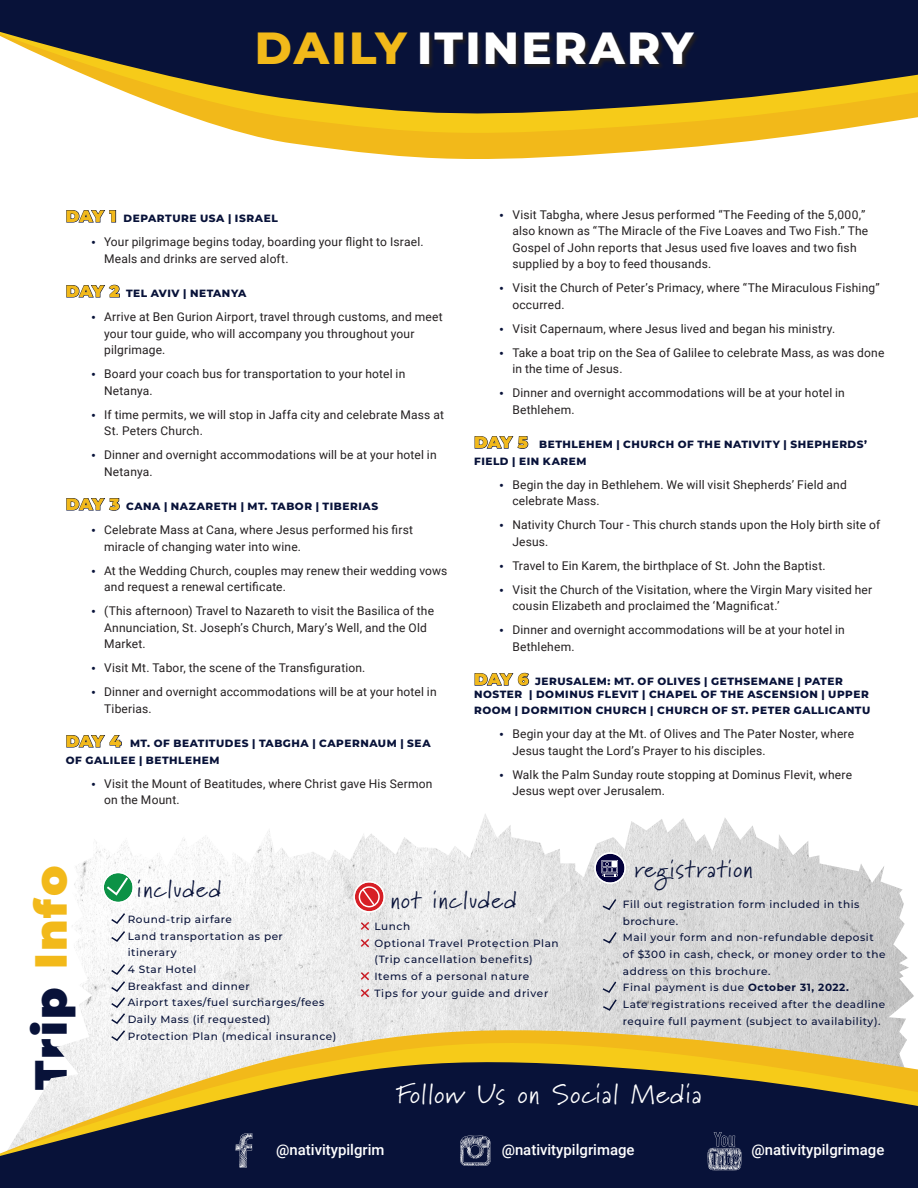
<style>
.page{position:relative;width:918px;height:1188px;background:#fff}
.page>*{position:absolute;margin:0;border:0;box-sizing:border-box;transform-origin:0 0}
.SUBTITLE{font:800 45px "Montserrat";letter-spacing:.05em;color:#fff}
.SUBTITLE-2{font:900 45px "Montserrat";letter-spacing:.05em;color:#081239}
.SUBTITLE-3{font:27px "Marydale";letter-spacing:.035em;color:#fff}
.SUBTITLE-4{font:24px "Marydale";letter-spacing:.05em;color:#081239}
.SUBTITLE-5{font:24px "Marydale";letter-spacing:.03em;color:#081239}
.Body_Style_2{font:500 14.85px "Roboto";color:#fff}
.t1{font:12px/16.5px "Roboto";letter-spacing:.015em;color:#231f20}
.Body_Text{font:500 10.5px/16.6px "Montserrat";letter-spacing:.05em;color:#081239}
.Body_Style_A{font:800 10.5px/16.5px "Montserrat";letter-spacing:.05em;color:#081239}
.s1{color:#f2b91a}
.s2{font-weight:900;font-size:16.5px}
.s3{font-family:"Montserrat";font-weight:800;font-size:10.5px;color:#081239}
.s4{font-weight:700}
</style>
<div class="page">
<img style="left:72px;top:814px;width:842px;height:199px">
<svg style="left:601px;top:897px;width:17px;height:14px"></svg>
<svg style="left:601px;top:930px;width:17px;height:15px"></svg>
<svg style="left:601px;top:980px;width:17px;height:32px"></svg>
<div style="left:596px;top:854px;width:28px;height:28px;background:#03003b;border-radius:50%"></div>
<svg style="left:602px;top:860px;width:16px;height:17px"></svg>
<div style="left:594px;top:852px;width:32px;height:32px;border:2px solid #fff;border-radius:50%"></div>
<svg style="left:359px;top:920px;width:12px;height:29px"></svg>
<svg style="left:359px;top:970px;width:12px;height:29px"></svg>
<svg style="left:355px;top:882px;width:29px;height:29px"></svg>
<div style="left:359px;top:886px;width:21px;height:21px;border:1px solid #fff;border-radius:50%"></div>
<svg style="left:361px;top:887px;width:15px;height:20px"></svg>
<div style="left:353px;top:881px;width:32px;height:32px;border:2px solid #fff;border-radius:50%"></div>
<div style="left:104px;top:873px;width:29px;height:29px;background:#0c9246;border-radius:50%"></div>
<svg style="left:105px;top:875px;width:25px;height:22px"></svg>
<div style="left:102px;top:872px;width:32px;height:31px;border:2px solid #fff;border-radius:50%"></div>
<svg style="left:110px;top:912px;width:17px;height:31px"></svg>
<svg style="left:110px;top:963px;width:17px;height:50px"></svg>
<svg style="left:82px;top:1013px;width:824px;height:8px"></svg>
<svg style="left:72px;top:1021px;width:835px;height:22px"></svg>
<svg style="left:0;top:1043px;width:918px;height:145px;background:#53524e"></svg>
<svg style="left:297px;top:144px;width:424px;height:15px;fill:#f2b91a"></svg>
<svg style="left:0;top:0;width:918px;height:144px;background:#665f4b"></svg>
<svg style="left:420px;top:32px;width:280px;height:38px;background:#13172d"></svg>
<svg style="left:236px;top:1133px;width:16px;height:35px"></svg>
<svg style="left:460px;top:1136px;width:31px;height:30px"></svg>
<svg style="left:708px;top:1132px;width:34px;height:38px"></svg>
<p class="SUBTITLE" style="left:255px;top:15px;width:440px"><span class="s1">DAILY</span> ITINERARY</p>
<p class="Body_Style_A" style="left:66px;top:209px;width:213px"><span class="s2">DAY 1</span> DEPARTURE USA | ISRAEL</p>
<p class="t1" style="left:104px;top:233px;width:321px;text-indent:-13px"><span class="s3">•</span> Your pilgrimage begins today, boarding your flight to Israel.<br>Meals and drinks are served aloft.</p>
<p class="Body_Style_A" style="left:66px;top:284px;width:182px"><span class="s2">DAY 2</span> TEL AVIV | NETANYA</p>
<p class="t1" style="left:104px;top:308px;width:340px;text-indent:-13px"><span class="s3">•</span> Arrive at Ben Gurion Airport, travel through customs, and meet your tour guide, who will accompany you throughout your pilgrimage.</p>
<p class="t1" style="left:104px;top:365px;width:303px;text-indent:-13px"><span class="s3">•</span> Board your coach bus for transportation to your hotel in<br>Netanya.</p>
<p class="t1" style="left:104px;top:406px;width:341px;text-indent:-13px"><span class="s3">•</span> If time permits, we will stop in Jaffa city and celebrate Mass at<br>St. Peters Church.</p>
<p class="t1" style="left:104px;top:446px;width:334px;text-indent:-13px"><span class="s3">•</span> Dinner and overnight accommodations will be at your hotel in<br>Netanya.</p>
<p class="Body_Style_A" style="left:66px;top:497px;width:314px"><span class="s2">DAY 3</span> CANA | NAZARETH | MT. TABOR | TIBERIAS</p>
<p class="t1" style="left:104px;top:521px;width:310px;text-indent:-13px"><span class="s3">•</span> Celebrate Mass at Cana, where Jesus performed his first miracle of changing water into wine.</p>
<p class="t1" style="left:104px;top:562px;width:345px;text-indent:-13px"><span class="s3">•</span> At the Wedding Church, couples may renew their wedding vows and request a renewal certificate.</p>
<p class="t1" style="left:104px;top:602px;width:332px;text-indent:-13px"><span class="s3">•</span> (This afternoon) Travel to Nazareth to visit the Basilica of the<br>Annunciation, St. Joseph’s Church, Mary’s Well, and the Old<br>Market.</p>
<p class="t1" style="left:91px;top:659px;width:276px"><span class="s3">•</span> Visit Mt. Tabor, the scene of the Transfiguration.</p>
<p class="t1" style="left:104px;top:683px;width:334px;text-indent:-13px"><span class="s3">•</span> Dinner and overnight accommodations will be at your hotel in<br>Tiberias.</p>
<p class="Body_Style_A" style="left:66px;top:734px;width:366px"><span class="s2">DAY 4</span> MT. OF BEATITUDES | TABGHA | CAPERNAUM | SEA<br>OF GALILEE | BETHLEHEM</p>
<p class="t1" style="left:104px;top:775px;width:330px;text-indent:-13px"><span class="s3">•</span> Visit the Mount of Beatitudes, where Christ gave His Sermon on the Mount.</p>
<p class="t1" style="left:512px;top:206px;width:357px;text-indent:-13px"><span class="s3">•</span> Visit Tabgha, where Jesus performed “The Feeding of the 5,000,” also known as “The Miracle of the Five Loaves and Two Fish.” The Gospel of John reports that Jesus used five loaves and two fish supplied by a boy to feed thousands.</p>
<p class="t1" style="left:512px;top:279px;width:369px;text-indent:-13px"><span class="s3">•</span> Visit the Church of Peter’s Primacy, where “The Miraculous Fishing” occurred.</p>
<p class="t1" style="left:500px;top:320px;width:337px"><span class="s3">•</span> Visit Capernaum, where Jesus lived and began his ministry.</p>
<p class="t1" style="left:512px;top:344px;width:374px;text-indent:-13px"><span class="s3">•</span> Take a boat trip on the Sea of Galilee to celebrate Mass, as was done in the time of Jesus.</p>
<p class="t1" style="left:512px;top:384px;width:334px;text-indent:-13px"><span class="s3">•</span> Dinner and overnight accommodations will be at your hotel in<br>Bethlehem.</p>
<p class="Body_Style_A" style="left:474px;top:436px;width:395px"><span class="s2">DAY 5</span> BETHLEHEM | CHURCH OF THE NATIVITY | SHEPHERDS’<br>FIELD | EIN KAREM</p>
<p class="t1" style="left:512px;top:476px;width:336px;text-indent:-13px"><span class="s3">•</span> Begin the day in Bethlehem. We will visit Shepherds’ Field and celebrate Mass.</p>
<p class="t1" style="left:512px;top:516px;width:369px;text-indent:-13px"><span class="s3">•</span> Nativity Church Tour - This church stands upon the Holy birth site of<br>Jesus.</p>
<p class="t1" style="left:500px;top:557px;width:328px"><span class="s3">•</span> Travel to Ein Karem, the birthplace of St. John the Baptist.</p>
<p class="t1" style="left:512px;top:581px;width:361px;text-indent:-13px"><span class="s3">•</span> Visit the Church of the Visitation, where the Virgin Mary visited her cousin Elizabeth and proclaimed the ‘Magnificat.’</p>
<p class="t1" style="left:512px;top:621px;width:334px;text-indent:-13px"><span class="s3">•</span> Dinner and overnight accommodations will be at your hotel in<br>Bethlehem.</p>
<p class="Body_Style_A" style="left:474px;top:675px;width:396px;line-height:12.6px"><span class="s2">DAY 6</span> JERUSALEM: MT. OF OLIVES | GETHSEMANE | PATER<br>NOSTER | DOMINUS FLEVIT | CHAPEL OF THE ASCENSION | UPPER</p>
<p class="Body_Style_A" style="left:474px;top:702px;width:398px">ROOM | DORMITION CHURCH | CHURCH OF ST. PETER GALLICANTU</p>
<p class="t1" style="left:512px;top:725px;width:343px;text-indent:-13px"><span class="s3">•</span> Begin your day at the Mt. of Olives and The Pater Noster, where<br>Jesus taught the Lord’s Prayer to his disciples.</p>
<p class="t1" style="left:512px;top:766px;width:341px;text-indent:-13px"><span class="s3">•</span> Walk the Palm Sunday route stopping at Dominus Flevit, where<br>Jesus wept over Jerusalem.</p>
<p class="SUBTITLE-2" style="left:17px;top:1090px;width:225px;rotate:-90deg">Trip <span class="s1">Info</span></p>
<p class="SUBTITLE-5" style="left:635px;top:855px;width:120px">registration</p>
<p class="SUBTITLE-4" style="left:137px;top:874px;width:86px">included</p>
<p class="SUBTITLE-4" style="left:391px;top:885px;width:127px">not included</p>
<p class="Body_Text" style="left:374px;top:918px;width:38px">Lunch</p>
<p class="Body_Text" style="left:374px;top:934px;width:186px">Optional Travel Protection Plan (Trip cancellation benefits)</p>
<p class="Body_Text" style="left:374px;top:967px;width:156px">Items of a personal nature</p>
<p class="Body_Text" style="left:374px;top:984px;width:176px">Tips for your guide and driver</p>
<p class="Body_Text" style="left:623px;top:895px;width:238px">Fill out registration form included in this brochure.</p>
<p class="Body_Text" style="left:623px;top:929px;width:264px">Mail your form and non-refundable deposit of $300 in cash, check, or money order to the address on this brochure.</p>
<p class="Body_Text" style="left:623px;top:979px;width:227px">Final payment is due <span class="s4">October 31, 2022.</span></p>
<p class="Body_Text" style="left:623px;top:995px;width:264px">Late registrations received after the deadline require full payment (subject to availability).</p>
<p class="Body_Text" style="left:128px;top:911px;width:106px">Round-trip airfare</p>
<p class="Body_Text" style="left:128px;top:927px;width:157px">Land transportation as per itinerary</p>
<p class="Body_Text" style="left:128px;top:961px;width:70px">4 Star Hotel</p>
<p class="Body_Text" style="left:128px;top:977px;width:124px">Breakfast and dinner</p>
<p class="Body_Text" style="left:128px;top:994px;width:198px">Airport taxes/fuel surcharges/fees</p>
<p class="Body_Text" style="left:128px;top:1010px;width:144px">Daily Mass (if requested)</p>
<p class="Body_Text" style="left:128px;top:1027px;width:210px">Protection Plan (medical insurance)</p>
<p class="SUBTITLE-3" style="left:396px;top:1078px;width:307px">Follow Us on Social Media</p>
<p class="Body_Style_2" style="left:276px;top:1140px;width:110px">@nativitypilgrim</p>
<p class="Body_Style_2" style="left:502px;top:1139px;width:134px">@nativitypilgrimage</p>
<p class="Body_Style_2" style="left:752px;top:1139px;width:134px">@nativitypilgrimage</p>
</div>
